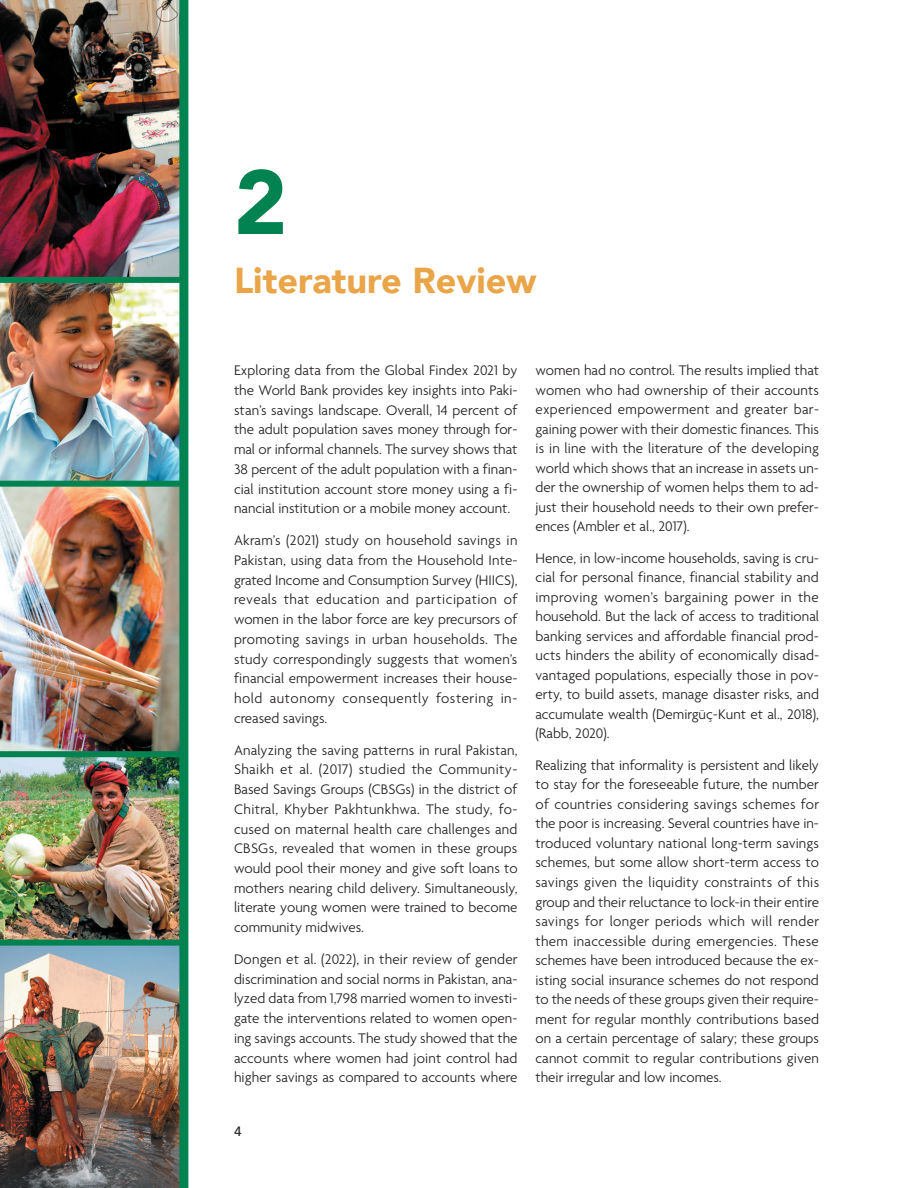
<style>
.page{position:relative;width:918px;height:1188px;background:#fff}
.page>*{position:absolute;margin:0;border:0;box-sizing:border-box;transform-origin:0 0}
.t1{font:900 90px "Avenir";color:#008351}
.t2{font:900 36px "Avenir";color:#eaa549}
.t3{font:300 15px/19.5px "Agenda";color:#231f20;text-align:justify}
.t4{font:500 13.5px "Avenir";color:#231f20}
</style>
<div class="page">
<img style="left:0;top:0;width:179px;height:481px">
<img style="left:0;top:946px;width:179px;height:242px">
<img style="left:0;top:757px;width:179px;height:183px">
<img style="left:0;top:487px;width:179px;height:264px">
<div style="left:179px;top:0;width:9px;height:1188px;background:#008351"></div>
<div style="left:0;top:277px;width:184px;height:6px;background:#008351"></div>
<div style="left:0;top:481px;width:184px;height:6px;background:#008351"></div>
<div style="left:0;top:751px;width:184px;height:6px;background:#008351"></div>
<div style="left:0;top:940px;width:184px;height:6px;background:#008351"></div>
<h1 class="t1" style="left:234px;top:126px;width:55px">2</h1>
<h2 class="t2" style="left:234px;top:249px;width:304px">Literature Review</h2>
<p class="t3" style="left:234px;top:361px;width:285px">Exploring data from the Global Findex 2021 by the World Bank provides key insights into Paki&shy;stan’s savings landscape. Overall, 14 percent of the adult population saves money through for&shy;mal or informal channels. The survey shows that 38 percent of the adult population with a finan&shy;cial institution account store money using a fi&shy;nancial institution or a mobile money account.</p>
<p class="t3" style="left:234px;top:531px;width:285px">Akram’s (2021) study on household savings in Pakistan, using data from the Household Inte&shy;grated Income and Consumption Survey (HIICS), reveals that education and participation of women in the labor force are key precursors of promoting savings in urban households. The study correspondingly suggests that women’s financial empowerment increases their house&shy;hold autonomy consequently fostering in&shy;creased savings.</p>
<p class="t3" style="left:234px;top:741px;width:285px">Analyzing the saving patterns in rural Pakistan, Shaikh et al. (2017) studied the Community-Based Savings Groups (CBSGs) in the district of Chitral, Khyber Pakhtunkhwa. The study, fo&shy;cused on maternal health care challenges and CBSGs, revealed that women in these groups would pool their money and give soft loans to mothers nearing child delivery. Simultaneously, literate young women were trained to become community midwives.</p>
<p class="t3" style="left:234px;top:950px;width:285px">Dongen et al. (2022), in their review of gender discrimination and social norms in Pakistan, ana&shy;lyzed data from 1,798 married women to investi&shy;gate the interventions related to women open&shy;ing savings accounts. The study showed that the accounts where women had joint control had higher savings as compared to accounts where</p>
<p class="t4" style="left:234px;top:1119px;width:9px">4</p>
<p class="t3" style="left:536px;top:362px;width:285px">women had no control. The results implied that women who had ownership of their accounts experienced empowerment and greater bar&shy;gaining power with their domestic finances. This is in line with the literature of the developing world which shows that an increase in assets un&shy;der the ownership of women helps them to ad&shy;just their household needs to their own prefer&shy;ences (Ambler et al., 2017).</p>
<p class="t3" style="left:536px;top:549px;width:285px">Hence, in low-income households, saving is cru&shy;cial for personal finance, financial stability and improving women’s bargaining power in the household. But the lack of access to traditional banking services and affordable financial prod&shy;ucts hinders the ability of economically disad&shy;vantaged populations, especially those in pov&shy;erty, to build assets, manage disaster risks, and accumulate wealth (Demirgüç-Kunt et al., 2018), (Rabb, 2020).</p>
<p class="t3" style="left:536px;top:756px;width:285px">Realizing that informality is persistent and likely to stay for the foreseeable future, the number of countries considering savings schemes for the poor is increasing. Several countries have in&shy;troduced voluntary national long-term savings schemes, but some allow short-term access to savings given the liquidity constraints of this group and their reluctance to lock-in their entire savings for longer periods which will render them inaccessible during emergencies. These schemes have been introduced because the ex&shy;isting social insurance schemes do not respond to the needs of these groups given their require&shy;ment for regular monthly contributions based on a certain percentage of salary; these groups cannot commit to regular contributions given their irregular and low incomes.</p>
</div>
